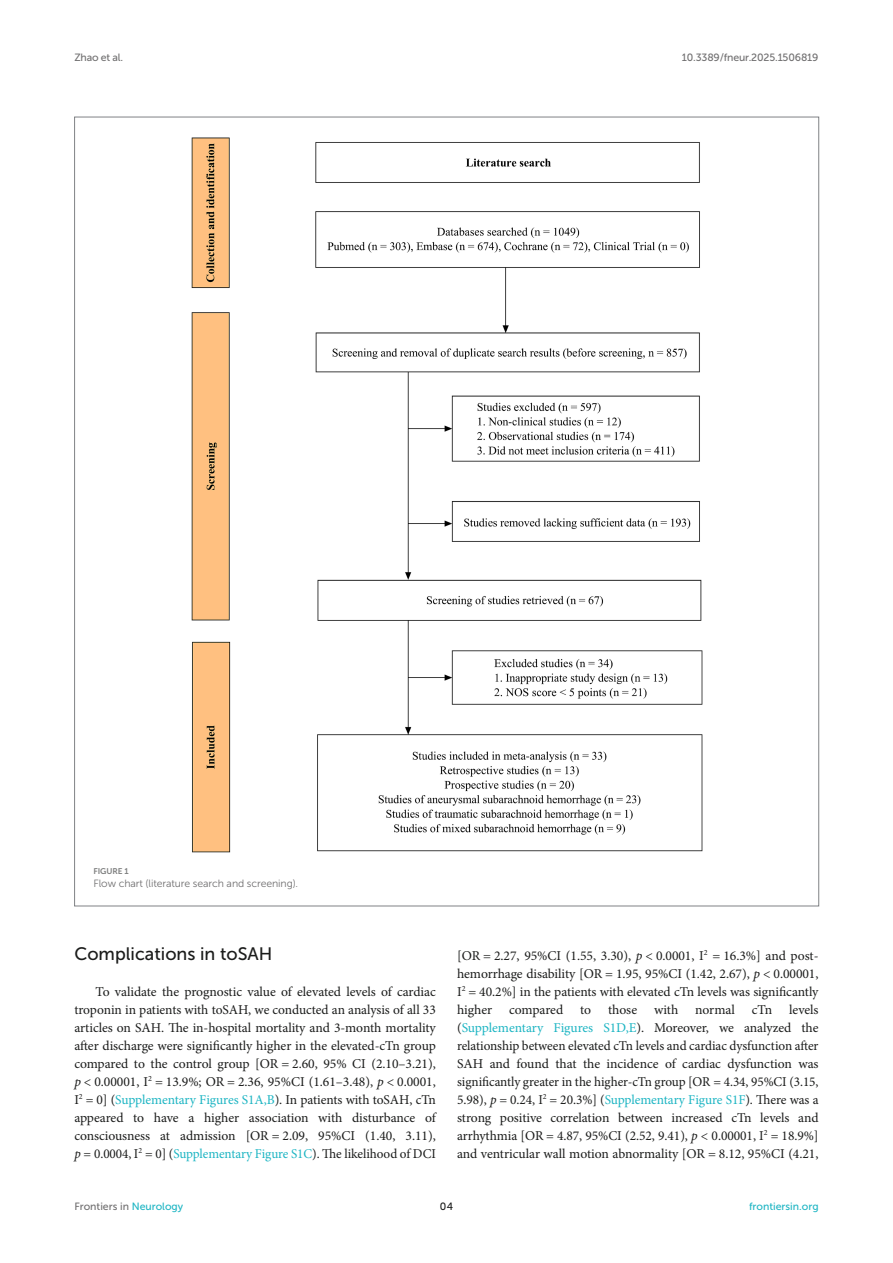
<style>
.page{position:relative;width:893px;height:1263px;background:#fff}
.page>*{position:absolute;margin:0;border:0;box-sizing:border-box;transform-origin:0 0}
.HEAD_2{font:18px "Museo Sans 500";color:#1b1c1b}
.TEXT{font:13.5px/18px "Minion Pro";letter-spacing:-.005em;color:#1b1c1b;text-align:justify}
.t1{font:10.5px "Museo Sans 500";letter-spacing:-.015em;color:#706f70}
.FIG_LEG{font:10.5px "Museo Sans 300";letter-spacing:-.01em;color:#706f70}
.t2{font:10.5px "Museo Sans 500";color:#1db5c3}
.t3{font:10.5px "Museo Sans 500";color:#1b1c1b}
.FIG_HD{font:8.25px "Museo Sans 700";letter-spacing:-.01em;color:#7e7f7f}
.s1{font-style:italic}
.s2{color:#1db5c3}
</style>
<div class="page">
<img style="left:191px;top:137px;width:512px;height:716px">
<p class="t1" style="left:74px;top:51px;width:50px">Zhao et al.</p>
<p class="t1" style="left:682px;top:51px;width:138px">10.3389/fneur.2025.1506819</p>
<p class="FIG_HD" style="left:94px;top:866px;width:37px">FIGURE 1</p>
<p class="FIG_LEG" style="left:94px;top:878px;width:206px">Flow chart (literature search and screening).</p>
<p class="HEAD_2" style="left:74px;top:944px;width:200px">Complications in toSAH</p>
<p class="TEXT" style="left:74px;top:983px;width:363px;text-indent:21px">To validate the prognostic value of elevated levels of cardiac troponin in patients with toSAH, we conducted an analysis of all 33 articles on SAH. The in-hospital mortality and 3-month mortality after discharge were significantly higher in the elevated-cTn group compared to the control group [OR = 2.60, 95% CI (2.10–3.21), <span class="s1">p</span> &lt; 0.00001, I<sup>2</sup> = 13.9%; OR = 2.36, 95%CI (1.61–3.48), <span class="s1">p</span> &lt; 0.0001, I<sup>2</sup> = 0] (<span class="s2">Supplementary Figures S1A,B</span>). In patients with toSAH, cTn appeared to have a higher association with disturbance of consciousness at admission [OR = 2.09, 95%CI (1.40, 3.11), <span class="s1">p</span> = 0.0004, I<sup>2</sup> = 0] (<span class="s2">Supplementary Figure S1C</span>). The likelihood of DCI</p>
<p class="TEXT" style="left:457px;top:947px;width:363px">[OR = 2.27, 95%CI (1.55, 3.30), <span class="s1">p</span> &lt; 0.0001, I<sup>2</sup> = 16.3%] and post&shy;hemorrhage disability [OR = 1.95, 95%CI (1.42, 2.67), <span class="s1">p</span> &lt; 0.00001, I<sup>2</sup> = 40.2%] in the patients with elevated cTn levels was significantly higher</p>
<p class="TEXT" style="left:457px;top:1001px;width:363px;text-indent:332px">levels (<span class="s2">Supplementary Figures S1D,E</span>). Moreover, we analyzed the relationship between elevated cTn levels and cardiac dysfunction after SAH and found that the incidence of cardiac dysfunction was significantly greater in the higher-cTn group [OR = 4.34, 95%CI (3.15, 5.98), <span class="s1">p</span> = 0.24, I<sup>2</sup> = 20.3%] (<span class="s2">Supplementary Figure S1F</span>). There was a strong positive correlation between increased cTn levels and arrhythmia [OR = 4.87, 95%CI (2.52, 9.41), <span class="s1">p</span> &lt; 0.00001, I<sup>2</sup> = 18.9%] and ventricular wall motion abnormality [OR = 8.12, 95%CI (4.21,</p>
<p class="TEXT" style="left:509px;top:1001px;width:55px">compared</p>
<p class="TEXT" style="left:580px;top:1001px;width:12px">to</p>
<p class="TEXT" style="left:608px;top:1001px;width:31px">those</p>
<p class="TEXT" style="left:654px;top:1001px;width:26px">with</p>
<p class="TEXT" style="left:695px;top:1001px;width:41px">normal</p>
<p class="TEXT" style="left:752px;top:1001px;width:22px">cTn</p>
<p class="t1" style="left:74px;top:1200px;width:110px">Frontiers in <span class="s2">Neurology</span></p>
<p class="t3" style="left:440px;top:1200px;width:15px">04</p>
<p class="t2" style="left:749px;top:1200px;width:71px">frontiersin.org</p>
</div>
